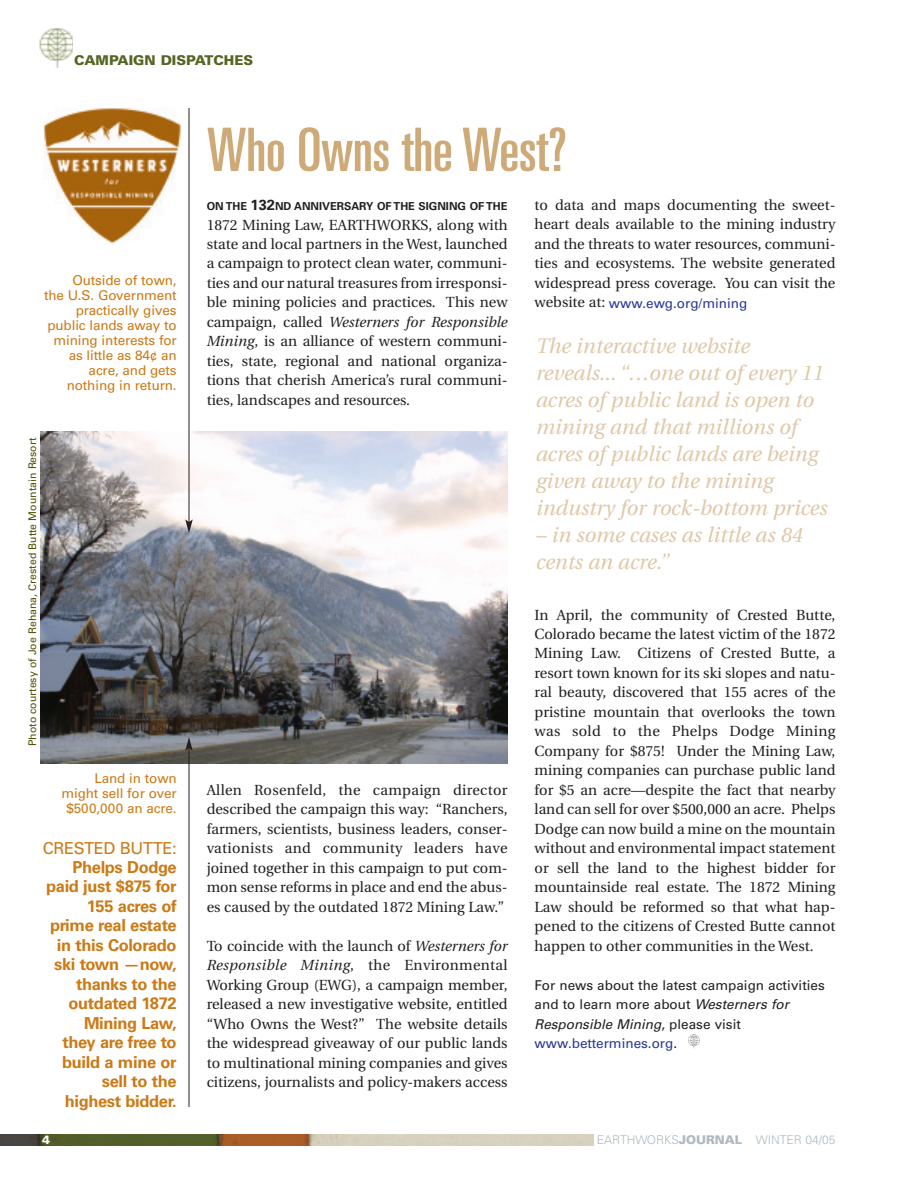
<style>
.page{position:relative;width:918px;height:1188px;background:#fff}
.page>*{position:absolute;margin:0;border:0;box-sizing:border-box;transform-origin:0 0}
.t1{font:ultra-condensed 60px "Univers";letter-spacing:-.01em;color:#ceaa78}
.t2{font:italic 21px/27px "Utopia";color:#dfc8a7}
.t3{font:700 16.5px/19.5px "Univers";letter-spacing:-.02em;color:#cb7a16;text-align:right}
.t4{font:16.5px "Univers";letter-spacing:-.02em;color:#cb7a16}
.t5{font:14.7px/19.5px "Utopia";color:#231f20;text-align:justify}
.t6{font:13.5px/15px "Univers";letter-spacing:-.01em;color:#cb7a16;text-align:right}
.t7{font:13.5px/19.5px "Univers";color:#231f20}
.t8{font:13.5px "Univers";color:#293795}
.t9{font:900 13.5px "Univers";color:#566523}
.t10{font:300 12px "Univers";color:#aeb8be}
.t11{font:900 12px "Univers";color:#fff}
.t12{font:700 10.95px "Univers";color:#231f20}
.t13{font:10.5px "Univers";color:#504e01}
.s1{font-size:14.7px}
.s2{font-style:italic}
.s3{font-family:"Utopia";font-size:14.7px;color:#231f20}
.s4{color:#293795}
.s5{font-weight:900}
</style>
<div class="page">
<img style="left:0;top:1134px;width:594px;height:12px">
<svg style="left:688px;top:1034px;width:12px;height:14px"></svg>
<img style="left:40px;top:431px;width:468px;height:332px">
<hr style="left:189px;top:748px;width:1px;height:359px;background:#231f20">
<svg style="left:185px;top:737px;width:8px;height:14px"></svg>
<img style="left:43px;top:108px;width:138px;height:136px">
<img style="left:39px;top:28px;width:34px;height:40px">
<hr style="left:189px;top:108px;width:1px;height:414px;background:#231f20">
<svg style="left:185px;top:519px;width:8px;height:14px"></svg>
<p class="t9" style="left:74px;top:55px;width:180px">CAMPAIGN DISPATCHES</p>
<p class="t6" style="left:44px;top:274px;width:134px">Outside of town,<br>the U.S. Government practically gives public lands away to mining interests for as little as 84¢ an acre, and gets nothing in return.</p>
<p class="t13" style="left:28px;top:746px;width:310px;rotate:-90deg">Photo courtesy of Joe Rehana, Crested Butte Mountain Resort</p>
<p class="t6" style="left:61px;top:772px;width:117px">Land in town might sell for over $500,000 an acre.</p>
<p class="t4" style="left:43px;top:842px;width:135px">CRESTED BUTTE:</p>
<p class="t3" style="left:46px;top:859px;width:132px">Phelps Dodge paid just $875 for<br>155 acres of prime real estate in this Colorado ski town —now, thanks to the outdated 1872<br>Mining Law,<br>they are free to build a mine or sell to the highest bidder.</p>
<h1 class="t1" style="left:207px;top:128px;width:362px">Who Owns the West?</h1>
<p class="t12" style="left:207px;top:202px;width:302px">ON THE <span class="s1">132</span>ND ANNIVERSARY OF THE SIGNING OF THE</p>
<p class="t5" style="left:207px;top:216px;width:302px">1872 Mining Law, EARTHWORKS, along with state and local partners in the West, launched a campaign to protect clean water, communi&shy;ties and our natural treasures from irresponsi&shy;ble mining policies and practices. This new campaign, called <span class="s2">Westerners for Responsible Mining</span>, is an alliance of western communi&shy;ties, state, regional and national organiza&shy;tions that cherish America’s rural communi&shy;ties, landscapes and resources.</p>
<p class="t5" style="left:207px;top:782px;width:302px">Allen Rosenfeld, the campaign director described the campaign this way: “Ranchers, farmers, scientists, business leaders, conser&shy;vationists and community leaders have joined together in this campaign to put com&shy;mon sense reforms in place and end the abus&shy;es caused by the outdated 1872 Mining Law.”</p>
<p class="t5" style="left:207px;top:938px;width:302px">To coincide with the launch of <span class="s2">Westerners for Responsible Mining</span>, the Environmental Working Group (EWG), a campaign member, released a new investigative website, entitled “Who Owns the West?” The website details the widespread giveaway of our public lands to multinational mining companies and gives citizens, journalists and policy-makers access</p>
<p class="t5" style="left:535px;top:197px;width:302px">to data and maps documenting the sweet&shy;heart deals available to the mining industry and the threats to water resources, communi&shy;ties and ecosystems. The website generated widespread press coverage. You can visit the</p>
<p class="t8" style="left:535px;top:298px;width:214px"><span class="s3">website at:</span> www.ewg.org/mining</p>
<h2 class="t2" style="left:536px;top:335px;width:293px">The interactive website reveals... “…one out of every 11 acres of public land is open to mining and that millions of acres of public lands are being given away to the mining industry for rock-bottom prices</h2>
<h2 class="t2" style="left:536px;top:524px;width:268px">– in some cases as little as 84 cents an acre.”</h2>
<p class="t5" style="left:535px;top:606px;width:302px">In April, the community of Crested Butte, Colorado became the latest victim of the 1872<br>Mining Law. Citizens of Crested Butte, a resort town known for its ski slopes and natu&shy;ral beauty, discovered that 155 acres of the pristine mountain that overlooks the town was sold to the Phelps Dodge Mining Company for $875! Under the Mining Law, mining companies can purchase public land for $5 an acre—despite the fact that nearby land can sell for over $500,000 an acre. Phelps Dodge can now build a mine on the mountain without and environmental impact statement or sell the land to the highest bidder for mountainside real estate. The 1872 Mining Law should be reformed so that what hap&shy;pened to the citizens of Crested Butte cannot happen to other communities in the West.</p>
<p class="t7" style="left:535px;top:977px;width:292px">For news about the latest campaign activities and to learn more about <span class="s2">Westerners for Responsible Mining</span>, please visit <span class="s4">www.bettermines.org</span>.</p>
<p class="t11" style="left:42px;top:1135px;width:10px">4</p>
<p class="t10" style="left:597px;top:1135px;width:240px">EARTHWORKS<span class="s5">JOURNAL</span> WINTER 04/05</p>
</div>
